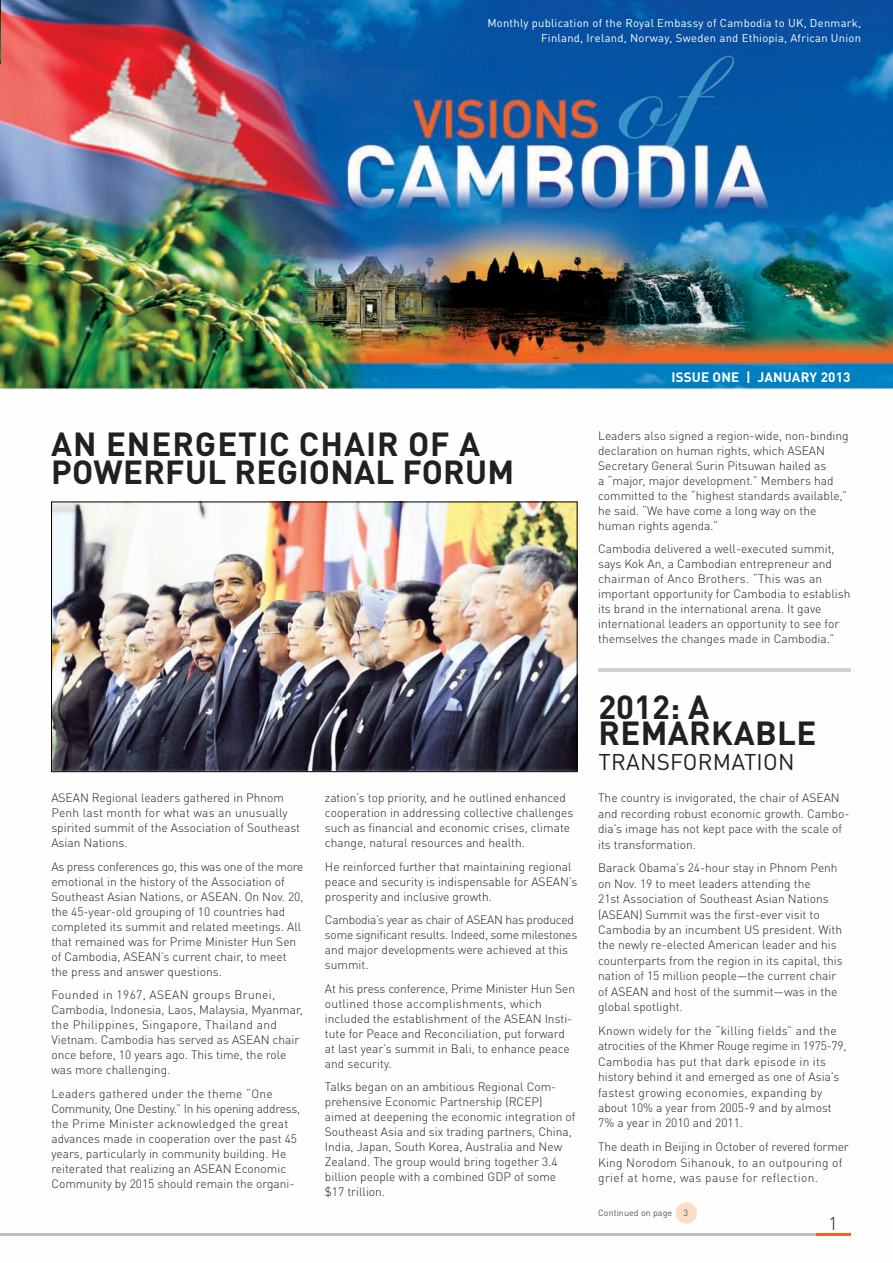
<style>
.page{position:relative;width:893px;height:1263px;background:#fff}
.page>*{position:absolute;margin:0;border:0;box-sizing:border-box;transform-origin:0 0}
.t1{font:700 33px/28.5px "DINOT";letter-spacing:.01em;color:#231f20}
.t2{font:22.5px "DINOT";letter-spacing:.01em;color:#231f20}
.t3{font:300 18px "DINOT";color:#231f20}
.t4{font:700 13.5px "DINOT";letter-spacing:.01em;color:#fff}
.t5{font:300 12px/15px "DINOT";color:#231f20}
.t6{font:300 12px/15px "DINOT";letter-spacing:-.02em;color:#231f20}
.t7{font:11.25px/15px "DINOT";letter-spacing:.02em;color:#fff;text-align:right}
.t8{font:9px "DINOT";color:#57585a}
</style>
<div class="page">
<img style="left:1px;top:0;width:892px;height:1236px">
<img style="left:0;top:0;width:1px;height:64px">
<hr style="left:0;top:1233px;width:850px;height:3px;background:#bcbdc0">
<hr style="left:816px;top:1233px;width:34px;height:3px;background:#f36421">
<img style="left:53px;top:504px;width:522px;height:266px">
<div style="left:51px;top:502px;width:526px;height:270px;border:1px solid #000"></div>
<div style="left:676px;top:1202px;width:21px;height:22px;background:#fddcc5;border-radius:50%"></div>
<hr style="left:598px;top:669px;width:252px;height:3px;background:#d1d2d4">
<p class="t7" style="left:487px;top:15px;width:375px">Monthly publication of the Royal Embassy of Cambodia to UK, Denmark,<br>Finland, I reland, Norway, Sweden and Ethiopia, African Union</p>
<h1 class="t1" style="left:51px;top:429px;width:465px">AN ENERGETIC CHAIR OF A<br>POWERFUL REGIONAL FORUM</h1>
<p class="t5" style="left:51px;top:790px;width:250px">ASEAN Regional leaders gathered in Phnom Penh last month for what was an unusually spirited summit of the Association of Southeast Asian Nations.</p>
<p class="t5" style="left:51px;top:859px;width:254px">As press conferences go, this was one of the more emotional in the history of the Association of Southeast Asian Nations, or ASEAN . O n N ov. 20, the 45-year-old grouping of 10 countries had completed its summit and related meetings. All that remained was for Prime M inister Hun Sen of Cambodia, ASEAN ’s current chair, to meet the press and answer questions.</p>
<p class="t5" style="left:51px;top:987px;width:253px">Founded in 1967, ASEAN groups Brunei, Cambodia, I ndonesia, Laos, Malaysia, Myanmar, the Philippines, Singapore, Thailand and Vietnam. Cambodia has served as ASEAN chair once before, 10 years ago. This time, the role was more challenging.</p>
<p class="t5" style="left:51px;top:1086px;width:250px">Leaders gathered under the theme “One Community, One Destiny.” I n his opening address, the Prime M inister acknowledged the great advances made in cooperation over the past 45 years, particularly in community building. He reiterated that realizing an ASEAN Economic Community by 2015 should remain the organi-</p>
<p class="t5" style="left:325px;top:790px;width:250px">zation’s top priority, and he outlined enhanced cooperation in addressing collective challenges such as financial and economic crises, climate change, natural resources and health.</p>
<p class="t5" style="left:325px;top:859px;width:254px">He reinforced further that maintaining regional peace and security is indispensable for ASEAN ’s prosperity and inclusive growth.</p>
<p class="t6" style="left:325px;top:912px;width:254px">Cambodia’s year as chair of ASEAN has produced some significant results. I ndeed, some milestones and major developments were achieved at this summit.</p>
<p class="t5" style="left:325px;top:981px;width:252px">At his press conference, Prime M inister Hun Sen outlined those accomplishments, which included the establishment of the ASEAN I nsti&shy;tute for Peace and Reconciliation, put forward at last year’s summit in Bali, to enhance peace and security.</p>
<p class="t5" style="left:325px;top:1079px;width:252px">Talks began on an ambitious Regional Com&shy;prehensive Economic Partnership (RCEP) aimed at deepening the economic integration of Southeast Asia and six trading partners, China, I ndia, Japan, South Korea, Australia and New Zealand. The group would bring together 3.4 billion people with a combined GD P of some $17 trillion.</p>
<p class="t4" style="left:671px;top:369px;width:9px">ISSUE</p>
<p class="t4" style="left:713px;top:369px;width:10px">ONE</p>
<p class="t4" style="left:746px;top:369px;width:27px">| JANUARY</p>
<p class="t4" style="left:821px;top:369px;width:31px">2013</p>
<p class="t5" style="left:598px;top:428px;width:252px">Leaders also signed a region-wide, non-binding declaration on human rights, which ASEAN Secretary General Surin Pitsuwan hailed as<br>a “major, major development.” Members had committed to the “highest standards available,” he said. “We have come a long way on the human rights agenda.”</p>
<p class="t5" style="left:598px;top:541px;width:254px">Cambodia delivered a well-executed summit, says Kok An, a Cambodian entrepreneur and chairman of Anco B rothers. “This was an important opportunity for Cambodia to establish its brand in the international arena. It gave international leaders an opportunity to see for themselves the changes made in Cambodia.”</p>
<h1 class="t1" style="left:598px;top:694px;width:220px;line-height:25.5px">2012: A<br>REMARKABLE</h1>
<h2 class="t2" style="left:598px;top:748px;width:197px">Transformation</h2>
<p class="t5" style="left:598px;top:790px;width:253px;line-height:15.5px">The country is invigorated, the chair of ASEAN and recording robust economic growth. Cambo&shy;dia’s image has not kept pace with the scale of its transformation.</p>
<p class="t5" style="left:598px;top:860px;width:246px;line-height:15.5px">Barack Obama’s 24-hour stay in Phnom Penh on Nov. 19 to meet leaders attending the<br>21st Association of Southeast Asian Nations (ASEAN ) Summit was the first-ever visit to Cambodia by an incumbent US president. With the newly re-elected American leader and his counterparts from the region in its capital, this nation of 15 million people—the current chair of ASEAN and host of the summit—was in the global spotlight.</p>
<p class="t5" style="left:598px;top:1023px;width:250px;line-height:15.5px">Known widely for the “killing fields” and the atrocities of the Khmer Rouge regime in 1975-79, Cambodia has put that dark episode in its history behind it and emerged as one of Asia’s fastest growing economies, expanding by about 10% a year from 2005-9 and by almost 7% a year in 2010 and 2011.</p>
<p class="t5" style="left:598px;top:1139px;width:252px;line-height:15.5px">The death in Beijing in October of revered former<br>King Norodom Sihanouk, to an outpouring of grief at home, was pause for reflection.</p>
<p class="t8" style="left:598px;top:1207px;width:92px">Continued on page 3</p>
<h3 class="t3" style="left:828px;top:1213px;width:11px">1</h3>
</div>
